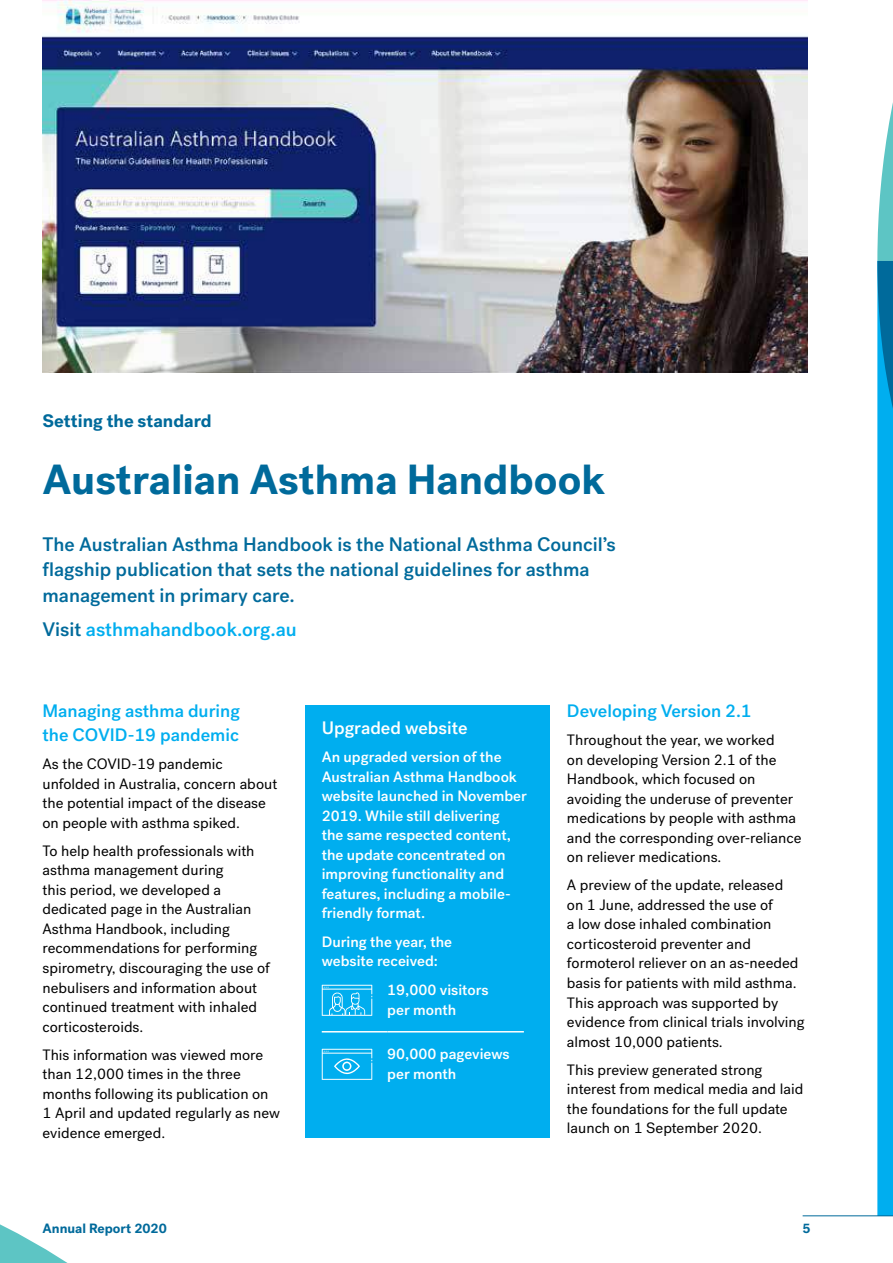
<style>
.page{position:relative;width:893px;height:1263px;background:#fff}
.page>*{position:absolute;margin:0;border:0;box-sizing:border-box;transform-origin:0 0}
.t1{font:700 42px "Post Grotesk";color:#006a9b}
.t2{font:500 19.5px/25.5px "Post Grotesk";color:#006a9b}
.t3{font:500 19.5px "Post Grotesk";color:#00aeef}
.t4{font:500 18px/24px "Post Grotesk";color:#00aeef}
.t5{font:700 18px "Post Grotesk";color:#006a9b}
.t6{font:500 18px "Post Grotesk";color:#fff}
.t7{font:15px/19.5px "Post Grotesk";color:#000}
.t8{font:500 15px/19.5px "Post Grotesk";color:#fff}
.t9{font:700 13.5px "Post Grotesk";color:#006a9b}
.s1{color:#006a9b}
</style>
<div class="page">
<svg style="left:0;top:1224px;width:68px;height:39px"></svg>
<img style="left:43px;top:0;width:765px;height:372px">
<div style="left:305px;top:705px;width:244px;height:432px;background:#00aeef"></div>
<hr style="left:322px;top:1031px;width:65px;height:1px;background:#fff">
<hr style="left:387px;top:1031px;width:137px;height:1px;background:#fff">
<svg style="left:322px;top:985px;width:50px;height:31px"></svg>
<svg style="left:322px;top:1049px;width:50px;height:31px"></svg>
<svg style="left:877px;top:102px;width:16px;height:1113px;background:#2db6e7"></svg>
<hr style="left:803px;top:1215px;width:90px;height:1px;background:#006a9b">
<p class="t5" style="left:43px;top:410px;width:171px">Setting the standard</p>
<h1 class="t1" style="left:43px;top:453px;width:564px">Australian Asthma Handbook</h1>
<h2 class="t2" style="left:43px;top:531px;width:575px">The Australian Asthma Handbook is the National Asthma Council’s flagship publication that sets the national guidelines for asthma management in primary care.</h2>
<h2 class="t3" style="left:43px;top:617px;width:256px"><span class="s1">Visit</span> asthmahandbook.org.au</h2>
<p class="t4" style="left:43px;top:699px;width:199px">Managing asthma during the COVID-19 pandemic</p>
<p class="t7" style="left:43px;top:755px;width:236px">As the COVID-19 pandemic unfolded in Australia, concern about the potential impact of the disease on people with asthma spiked.</p>
<p class="t7" style="left:43px;top:841px;width:229px">To help health professionals with asthma management during<br>this period, we developed a dedicated page in the Australian<br>Asthma Handbook, including recommendations for performing spirometry, discouraging the use of nebulisers and information about continued treatment with inhaled corticosteroids.</p>
<p class="t7" style="left:43px;top:1045px;width:239px">This information was viewed more than 12,000 times in the three months following its publication on<br>1 April and updated regularly as new evidence emerged.</p>
<p class="t6" style="left:322px;top:717px;width:147px">Upgraded website</p>
<p class="t8" style="left:322px;top:747px;width:207px">An upgraded version of the<br>Australian Asthma Handbook website launched in November<br>2019. While still delivering<br>the same respected content, the update concentrated on improving functionality and features, including a mobile&shy;friendly format.</p>
<p class="t8" style="left:322px;top:931px;width:132px">During the year, the website received:</p>
<p class="t8" style="left:387px;top:980px;width:103px">19,000 visitors per month</p>
<p class="t8" style="left:387px;top:1044px;width:124px">90,000 pageviews per month</p>
<p class="t4" style="left:567px;top:699px;width:186px">Developing Version 2.1</p>
<p class="t7" style="left:567px;top:731px;width:236px">Throughout the year, we worked<br>on developing Version 2.1 of the<br>Handbook, which focused on avoiding the underuse of preventer medications by people with asthma and the corresponding over-reliance on reliever medications.</p>
<p class="t7" style="left:567px;top:876px;width:239px">A preview of the update, released<br>on 1 June, addressed the use of<br>a low dose inhaled combination corticosteroid preventer and formoterol reliever on an as-needed basis for patients with mild asthma.<br>This approach was supported by evidence from clinical trials involving almost 10,000 patients.</p>
<p class="t7" style="left:567px;top:1060px;width:238px">This preview generated strong interest from medical media and laid the foundations for the full update launch on 1 September 2020.</p>
<p class="t9" style="left:43px;top:1220px;width:126px">Annual Report 2020</p>
<p class="t9" style="left:803px;top:1220px;width:10px">5</p>
</div>
